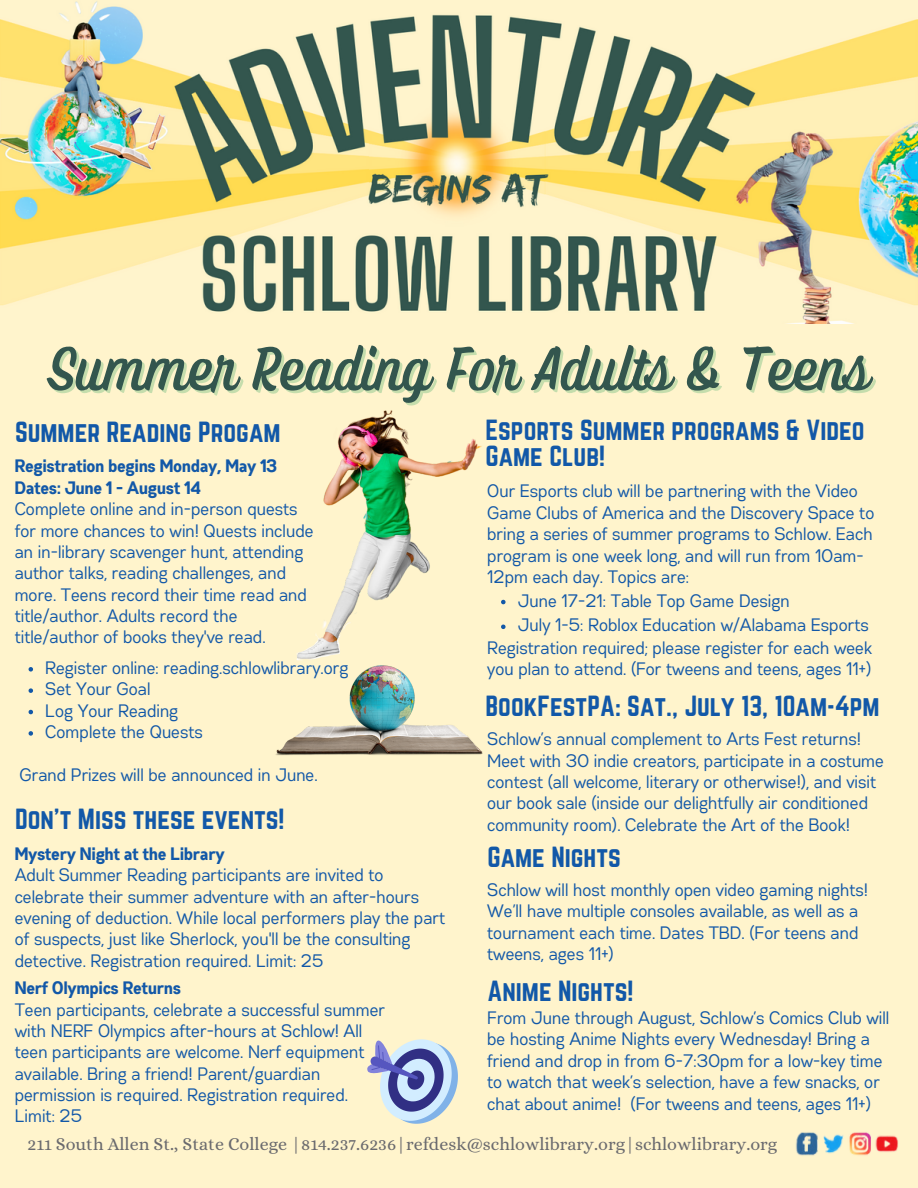
<style>
.page{position:relative;width:918px;height:1188px;background:#fff}
.page>*{position:absolute;margin:0;border:0;box-sizing:border-box;transform-origin:0 0}
.t1{font:60px "Ayr Tropika Island Script Casual";color:#33564e}
.t2{font:25.5px/25.8px "Norwester";color:#1258a8}
.t3{font:18px/21.3px "Gabriel Sans Cond";color:#1258a8}
.t4{font:700 18px "Gabriel Sans Cond";color:#1258a8}
.t5{font:18px "Alice";color:#6a6a6e}
</style>
<div class="page">
<div style="left:0;top:324px;width:918px;height:864px;background:#fff4cc"></div>
<svg style="left:29px;top:667px;width:4px;height:5px"></svg>
<svg style="left:29px;top:688px;width:4px;height:5px"></svg>
<svg style="left:29px;top:710px;width:4px;height:4px"></svg>
<svg style="left:29px;top:731px;width:4px;height:5px"></svg>
<img style="left:795px;top:1132px;width:103px;height:24px">
<img style="left:296px;top:410px;width:186px;height:256px">
<svg style="left:367px;top:1039px;width:91px;height:85px"></svg>
<img style="left:0;top:0;width:918px;height:324px">
<img style="left:275px;top:666px;width:208px;height:90px">
<svg style="left:501px;top:600px;width:5px;height:4px"></svg>
<svg style="left:501px;top:625px;width:5px;height:4px"></svg>
<p class="t1" style="left:48px;top:330px;width:823px">Summer Reading For Adults &amp; Teens</p>
<h2 class="t2" style="left:15px;top:418px;width:267px">Summer Reading Progam</h2>
<p class="t4" style="left:15px;top:458px;width:264px">Registration begins Monday, May 13</p>
<p class="t4" style="left:15px;top:480px;width:188px">Dates: June 1 - August 14</p>
<h2 class="t3" style="left:15px;top:499px;width:300px">Complete online and in-person quests for more chances to win! Quests include an in-library scavenger hunt, attending author talks, reading challenges, and more. Teens record their time read and title/author. Adults record the title/author of books they've read.</h2>
<p class="t3" style="left:46px;top:658px;width:305px">Register online: reading.schlowlibrary.org</p>
<h1 class="t3" style="left:46px;top:679px;width:107px">Set Your Goal</h1>
<h2 class="t3" style="left:46px;top:701px;width:135px">Log Your Reading</h2>
<p class="t3" style="left:46px;top:722px;width:159px">Complete the Quests</p>
<p class="t3" style="left:20px;top:765px;width:300px">Grand Prizes will be announced in June.</p>
<p class="t2" style="left:15px;top:806px;width:271px">Don’t Miss these events!</p>
<p class="t4" style="left:15px;top:846px;width:211px">Mystery Night at the Library</p>
<p class="t3" style="left:15px;top:865px;width:432px">Adult Summer Reading participants are invited to celebrate their summer adventure with an after-hours evening of deduction. While local performers play the part of suspects, just like Sherlock, you'll be the consulting detective. Registration required. Limit: 25</p>
<p class="t4" style="left:15px;top:980px;width:168px">Nerf Olympics Returns</p>
<p class="t3" style="left:15px;top:1000px;width:372px">Teen participants, celebrate a successful summer with NERF Olympics after-hours at Schlow! All teen participants are welcome. Nerf equipment available. Bring a friend! Parent/guardian permission is required. Registration required.<br>Limit: 25</p>
<p class="t2" style="left:485px;top:417px;width:381px">Esports Summer programs &amp; Video<br>Game Club!</p>
<p class="t3" style="left:488px;top:482px;width:389px">Our Esports club will be partnering with the Video Game Clubs of America and the Discovery Space to bring a series of summer programs to Schlow. Each program is one week long, and will run from 10am-12pm each day. Topics are:</p>
<p class="t3" style="left:518px;top:591px;width:273px">June 17-21: Table Top Game Design</p>
<p class="t3" style="left:518px;top:615px;width:353px">July 1-5: Roblox Education w/Alabama Esports</p>
<h2 class="t3" style="left:488px;top:638px;width:386px">Registration required; please register for each week you plan to attend. (For tweens and teens, ages 11+)</h2>
<p class="t2" style="left:485px;top:693px;width:396px">BookFestPA: Sat., July 13, 10am-4pm</p>
<h2 class="t3" style="left:488px;top:729px;width:398px">Schlow’s annual complement to Arts Fest returns!<br>Meet with 30 indie creators, participate in a costume contest (all welcome, literary or otherwise!), and visit our book sale (inside our delightfully air conditioned community room). Celebrate the Art of the Book!</h2>
<p class="t2" style="left:488px;top:844px;width:135px">Game Nights</p>
<p class="t3" style="left:488px;top:880px;width:382px">Schlow will host monthly open video gaming nights!<br>We’ll have multiple consoles available, as well as a tournament each time. Dates TBD. (For teens and tweens, ages 11+)</p>
<p class="t2" style="left:488px;top:977px;width:147px">Anime Nights!</p>
<p class="t3" style="left:488px;top:1008px;width:404px">From June through August, Schlow’s Comics Club will be hosting Anime Nights every Wednesday! Bring a friend and drop in from 6-7:30pm for a low-key time to watch that week’s selection, have a few snacks, or chat about anime! (For tweens and teens, ages 11+)</p>
<p class="t5" style="left:28px;top:1133px;width:751px">211 South Allen St., State College |814.237.6236|refdesk@schlowlibrary.org|schlowlibrary.org</p>
</div>
